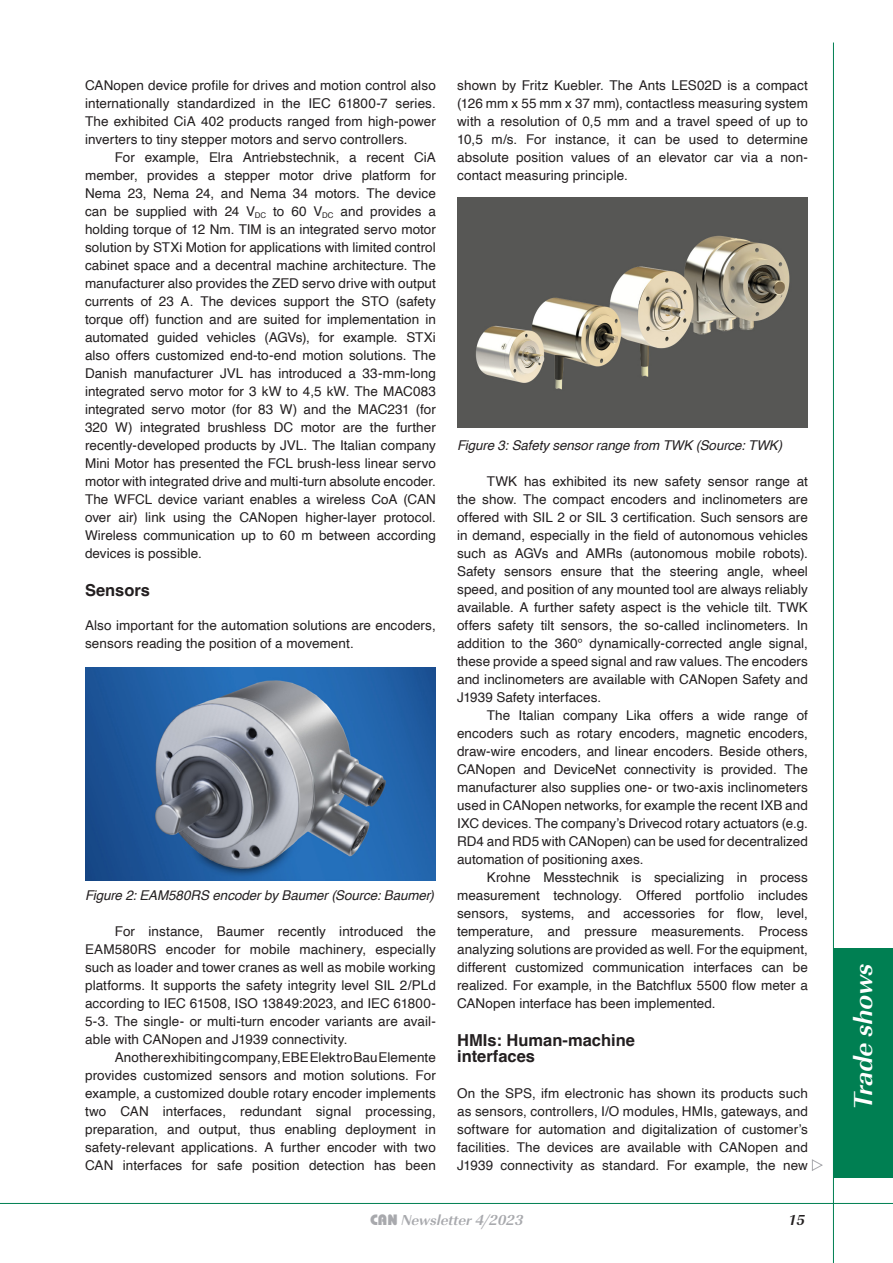
<style>
.page{position:relative;width:893px;height:1263px;background:#fff}
.page>*{position:absolute;margin:0;border:0;box-sizing:border-box;transform-origin:0 0}
.Balkentext{font:27px "URW Imperial T Bold Obli";color:#fff}
.Zwischenüberschrift{font:700 16.5px/16.5px "Helvetica";color:#231f20}
.t1{font:15px "URW Imperial T Bold Obli";color:#a8a9ad}
.t2{font:15px "URW Imperial T Bold Obli";color:#231f20}
.Fließtext_mit_Blocksatz__Einzug{font:13.5px/18px "Helvetica";letter-spacing:.005em;color:#231f20;text-align:justify}
.Fließtext_mit_Blocksatz__ohne_Einzug{font:13.5px/18px "Helvetica";letter-spacing:.01em;color:#231f20;text-align:justify}
.Bildunterschrift__linksbündig{font:italic 13.5px "Helvetica";letter-spacing:-.005em;color:#231f20}
.s1{font-family:"Bauhaus";font-weight:800}
</style>
<div class="page">
<hr style="left:0;top:1203px;width:893px;height:1px;background:#007f52">
<div style="left:833px;top:948px;width:60px;height:230px;background:#007f52"></div>
<hr style="left:833px;top:43px;width:1px;height:1220px;background:#007f52">
<img style="left:85px;top:668px;width:351px;height:212px">
<svg style="left:812px;top:1159px;width:11px;height:12px"></svg>
<img style="left:457px;top:198px;width:351px;height:229px">
<p class="Fließtext_mit_Blocksatz__ohne_Einzug" style="left:85px;top:77px;width:352px">CANopen device profile for drives and motion control also internationally standardized in the IEC 61800-7 series.<br>The exhibited CiA 402 products ranged from high-power inverters to tiny stepper motors and servo controllers.</p>
<p class="Fließtext_mit_Blocksatz__Einzug" style="left:85px;top:149px;width:352px;text-indent:30px">For example, Elra Antriebstechnik, a recent CiA member, provides a stepper motor drive platform for Nema 23, Nema 24, and Nema 34 motors. The device can be supplied with 24 V<sub>DC</sub> to 60 V<sub>DC</sub> and provides a holding torque of 12 Nm. TIM is an integrated servo motor solution by STXi Motion for applications with limited control cabinet space and a decentral machine architecture. The manufacturer also provides the ZED servo drive with output currents of 23 A. The devices support the STO (safety torque off) function and are suited for implementation in automated guided vehicles (AGVs), for example. STXi also offers customized end-to-end motion solutions. The Danish manufacturer JVL has introduced a 33-mm-long integrated servo motor for 3 kW to 4,5 kW. The MAC083 integrated servo motor (for 83 W) and the MAC231 (for 320 W) integrated brushless DC motor are the further recently-developed products by JVL. The Italian company Mini Motor has presented the FCL brush-less linear servo motor with integrated drive and multi-turn absolute encoder.<br>The WFCL device variant enables a wireless CoA (CAN over air) link using the CANopen higher-layer protocol.<br>Wireless communication up to 60 m between according devices is possible.</p>
<p class="Zwischenüberschrift" style="left:85px;top:583px;width:67px">Sensors</p>
<p class="Fließtext_mit_Blocksatz__ohne_Einzug" style="left:85px;top:617px;width:352px">Also important for the automation solutions are encoders, sensors reading the position of a movement.</p>
<p class="Bildunterschrift__linksbündig" style="left:85px;top:885px;width:350px">Figure 2: EAM580RS encoder by Baumer (Source: Baumer)</p>
<p class="Fließtext_mit_Blocksatz__Einzug" style="left:85px;top:923px;width:352px;text-indent:30px">For instance, Baumer recently introduced the EAM580RS encoder for mobile machinery, especially such as loader and tower cranes as well as mobile working platforms. It supports the safety integrity level SIL 2/PLd according to IEC 61508, ISO 13849:2023, and IEC 61800- 5-3. The single- or multi-turn encoder variants are avail&shy;able with CANopen and J1939 connectivity.</p>
<p class="Fließtext_mit_Blocksatz__Einzug" style="left:85px;top:1049px;width:352px;text-indent:30px">Another exhibiting company, EBE Elektro Bau Elemente provides customized sensors and motion solutions. For example, a customized double rotary encoder implements two CAN interfaces, redundant signal processing, preparation, and output, thus enabling deployment in safety-relevant applications. A further encoder with two CAN interfaces for safe position detection has been</p>
<p class="Fließtext_mit_Blocksatz__Einzug" style="left:457px;top:77px;width:352px">shown by Fritz Kuebler. The Ants LES02D is a compact (126 mm x 55 mm x 37 mm), contactless measuring system with a resolution of 0,5 mm and a travel speed of up to 10,5 m/s. For instance, it can be used to determine absolute position values of an elevator car via a non&shy;contact measuring principle.</p>
<p class="Bildunterschrift__linksbündig" style="left:457px;top:435px;width:326px">Figure 3: Safety sensor range from TWK (Source: TWK)</p>
<p class="Fließtext_mit_Blocksatz__Einzug" style="left:457px;top:473px;width:352px;text-indent:30px">TWK has exhibited its new safety sensor range at the show. The compact encoders and inclinometers are offered with SIL 2 or SIL 3 certification. Such sensors are in demand, especially in the field of autonomous vehicles such as AGVs and AMRs (autonomous mobile robots).<br>Safety sensors ensure that the steering angle, wheel speed, and position of any mounted tool are always reliably available. A further safety aspect is the vehicle tilt. TWK offers safety tilt sensors, the so-called inclinometers. In addition to the 360° dynamically-corrected angle signal, these provide a speed signal and raw values. The encoders and inclinometers are available with CANopen Safety and J1939 Safety interfaces.</p>
<p class="Fließtext_mit_Blocksatz__Einzug" style="left:457px;top:707px;width:352px;text-indent:30px">The Italian company Lika offers a wide range of encoders such as rotary encoders, magnetic encoders, draw-wire encoders, and linear encoders. Beside others, CANopen and DeviceNet connectivity is provided. The manufacturer also supplies one- or two-axis inclinometers used in CANopen networks, for example the recent IXB and IXC devices. The company’s Drivecod rotary actuators (e.g.<br>RD4 and RD5 with CANopen) can be used for decentralized automation of positioning axes.</p>
<p class="Fließtext_mit_Blocksatz__Einzug" style="left:457px;top:869px;width:352px;text-indent:30px">Krohne Messtechnik is specializing in process measurement technology. Offered portfolio includes sensors, systems, and accessories for flow, level, temperature, and pressure measurements. Process analyzing solutions are provided as well. For the equipment, different customized communication interfaces can be realized. For example, in the Batchflux 5500 flow meter a CANopen interface has been implemented.</p>
<p class="Zwischenüberschrift" style="left:457px;top:1033px;width:179px">HMIs: Human-machine interfaces</p>
<p class="Fließtext_mit_Blocksatz__ohne_Einzug" style="left:457px;top:1085px;width:352px">On the SPS, ifm electronic has shown its products such as sensors, controllers, I/O modules, HMIs, gateways, and software for automation and digitalization of customer’s facilities. The devices are available with CANopen and J1939 connectivity as standard. For example, the new</p>
<p class="t1" style="left:370px;top:1211px;width:155px"><span class="s1">CAN</span> Newsletter 4/2023</p>
<p class="t2" style="left:788px;top:1210px;width:18px">15</p>
<p class="Balkentext" style="left:847px;top:1109px;width:148px;rotate:-90deg">Trade shows</p>
</div>
